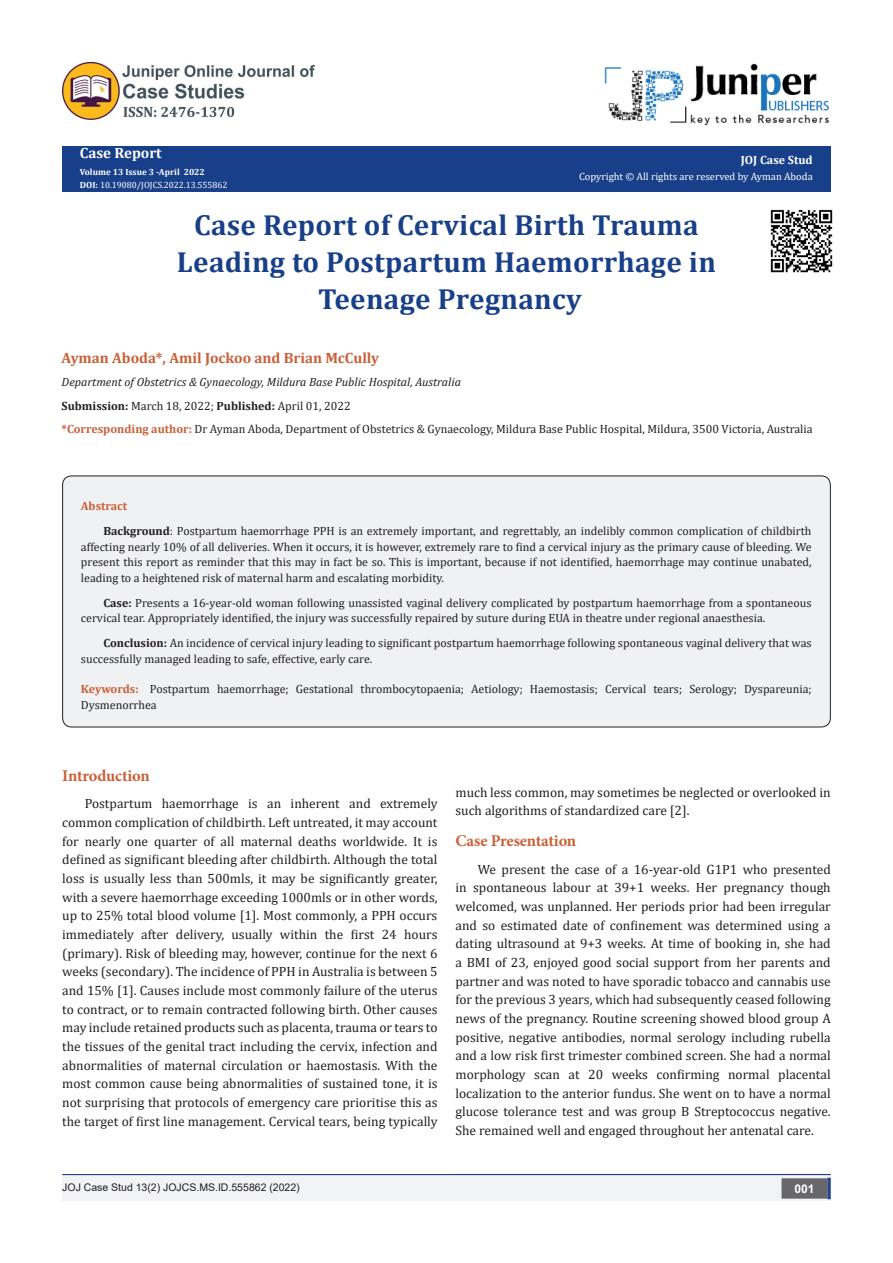
<style>
.page{position:relative;width:893px;height:1263px;background:#fff}
.page>*{position:absolute;margin:0;border:0;box-sizing:border-box;transform-origin:0 0}
.t1{font:700 29.1px/37.3px "Cambria";letter-spacing:.01em;color:#183f89;text-align:center}
.t2{font:700 16.5px "Minion Pro";letter-spacing:-.015em;color:#ca5f37}
.t3{font:700 15px "Cambria";color:#ca5f37}
.t4{font:700 15px "Cambria";color:#fff}
.t5{font:13.5px/18.8px "Cambria";color:#231f20;text-align:justify}
.List_Paragraph{font:12px/15.8px "Cambria";color:#231f20}
.t6{font:italic 12px "Cambria";color:#231f20}
.t7{font:700 12px "Cambria";color:#fff}
.t8{font:700 12px "Cambria";color:#ca5f37}
.t9{font:700 12px "Arial";color:#fff}
.t10{font:10.5px "Cambria";color:#fffefc}
.t11{font:10.5px "Arial";color:#231f20}
.t12{font:9px "Cambria";color:#fff}
.t13{font:700 9px "Cambria";color:#fff}
.s1{font-weight:700}
.s2{font-weight:700;color:#ca5f37}
</style>
<div class="page">
<div style="left:62px;top:146px;width:768px;height:45px;background:#183f89"></div>
<img style="left:604px;top:63px;width:225px;height:63px">
<div style="left:62px;top:1174px;width:393px;height:27px;background:#f2f3f4"></div>
<div style="left:455px;top:1173px;width:376px;height:28px;background:#f2f3f4"></div>
<div style="left:782px;top:1179px;width:45px;height:19px;background:#68676a"></div>
<div style="left:781px;top:1178px;width:46px;height:20px;border:2px solid #68676a"></div>
<svg style="left:827px;top:1178px;width:4px;height:21px"></svg>
<hr style="left:62px;top:1174px;width:769px;height:1px;background:#253f8e">
<div style="left:63px;top:476px;width:767px;height:251px;background:#f0f1f2;border-radius:9px"></div>
<div style="left:62px;top:475px;width:769px;height:252px;border:1px solid #231f20;border-radius:9px"></div>
<img style="left:62px;top:62px;width:253px;height:58px">
<img style="left:770px;top:209px;width:63px;height:64px">
<p class="t4" style="left:80px;top:143px;width:83px">Case Report</p>
<p class="t13" style="left:80px;top:165px;width:127px">Volume 13 Issue 3 -April 2022</p>
<p class="t12" style="left:80px;top:180px;width:149px"><span class="s1">DOI:</span> 10.19080/JOJCS.2022.13.555862</p>
<p class="t7" style="left:741px;top:152px;width:73px">JOJ Case Stud</p>
<p class="t10" style="left:579px;top:170px;width:235px">Copyright © All rights are reserved by Ayman Aboda</p>
<p class="t1" style="left:177px;top:205px;width:540px">Case Report of Cervical Birth Trauma<br>Leading to Postpartum Haemorrhage in<br>Teenage Pregnancy</p>
<p class="t3" style="left:62px;top:347px;width:319px">Ayman Aboda*, Amil Jockoo and Brian McCully</p>
<p class="t6" style="left:62px;top:374px;width:401px">Department of Obstetrics &amp; Gynaecology, Mildura Base Public Hospital, Australia</p>
<p class="List_Paragraph" style="left:62px;top:398px;width:291px"><span class="s1">Submission:</span> March 18, 2022; <span class="s1">Published:</span> April 01, 2022</p>
<p class="List_Paragraph" style="left:62px;top:421px;width:753px"><span class="s2">*Corresponding author:</span> Dr Ayman Aboda, Department of Obstetrics &amp; Gynaecology, Mildura Base Public Hospital, Mildura, 3500 Victoria, Australia</p>
<p class="t8" style="left:81px;top:498px;width:48px">Abstract</p>
<p class="List_Paragraph" style="left:81px;top:523px;width:732px;text-align:justify;text-indent:22px"><span class="s1">Background</span>: Postpartum haemorrhage PPH is an extremely important, and regrettably, an indelibly common complication of childbirth affecting nearly 10% of all deliveries. When it occurs, it is however, extremely rare to find a cervical injury as the primary cause of bleeding. We present this report as reminder that this may in fact be so. This is important, because if not identified, haemorrhage may continue unabated, leading to a heightened risk of maternal harm and escalating morbidity.</p>
<p class="List_Paragraph" style="left:81px;top:595px;width:732px;text-indent:22px"><span class="s1">Case:</span> Presents a 16-year-old woman following unassisted vaginal delivery complicated by postpartum haemorrhage from a spontaneous cervical tear. Appropriately identified, the injury was successfully repaired by suture during EUA in theatre under regional anaesthesia.</p>
<p class="List_Paragraph" style="left:81px;top:635px;width:732px;text-indent:22px"><span class="s1">Conclusion:</span> An incidence of cervical injury leading to significant postpartum haemorrhage following spontaneous vaginal delivery that was successfully managed leading to safe, effective, early care.</p>
<p class="List_Paragraph" style="left:81px;top:681px;width:732px"><span class="s2">Keywords:</span> Postpartum haemorrhage; Gestational thrombocytopaenia; Aetiology; Haemostasis; Cervical tears; Serology; Dyspareunia;<br>Dysmenorrhea</p>
<p class="t2" style="left:62px;top:764px;width:89px">Introduction</p>
<p class="t5" style="left:62px;top:794px;width:377px;text-indent:22px">Postpartum haemorrhage is an inherent and extremely common complication of childbirth. Left untreated, it may account for nearly one quarter of all maternal deaths worldwide. It is defined as significant bleeding after childbirth. Although the total loss is usually less than 500mls, it may be significantly greater, with a severe haemorrhage exceeding 1000mls or in other words, up to 25% total blood volume [1]. Most commonly, a PPH occurs immediately after delivery, usually within the first 24 hours (primary). Risk of bleeding may, however, continue for the next 6 weeks (secondary). The incidence of PPH in Australia is between 5 and 15% [1]. Causes include most commonly failure of the uterus to contract, or to remain contracted following birth. Other causes may include retained products such as placenta, trauma or tears to the tissues of the genital tract including the cervix, infection and abnormalities of maternal circulation or haemostasis. With the most common cause being abnormalities of sustained tone, it is not surprising that protocols of emergency care prioritise this as the target of first line management. Cervical tears, being typically</p>
<p class="t5" style="left:455px;top:783px;width:377px">much less common, may sometimes be neglected or overlooked in such algorithms of standardized care [2].</p>
<p class="t2" style="left:455px;top:829px;width:122px">Case Presentation</p>
<p class="t5" style="left:455px;top:859px;width:377px;text-indent:22px">We present the case of a 16-year-old G1P1 who presented in spontaneous labour at 39+1 weeks. Her pregnancy though welcomed, was unplanned. Her periods prior had been irregular and so estimated date of confinement was determined using a dating ultrasound at 9+3 weeks. At time of booking in, she had a BMI of 23, enjoyed good social support from her parents and partner and was noted to have sporadic tobacco and cannabis use for the previous 3 years, which had subsequently ceased following news of the pregnancy. Routine screening showed blood group A positive, negative antibodies, normal serology including rubella and a low risk first trimester combined screen. She had a normal morphology scan at 20 weeks confirming normal placental localization to the anterior fundus. She went on to have a normal glucose tolerance test and was group B Streptococcus negative.<br>She remained well and engaged throughout her antenatal care.</p>
<p class="t11" style="left:62px;top:1180px;width:239px">JOJ Case Stud 13(2) JOJCS.MS.ID.555862 (2022)</p>
<p class="t9" style="left:794px;top:1180px;width:22px">001</p>
</div>
